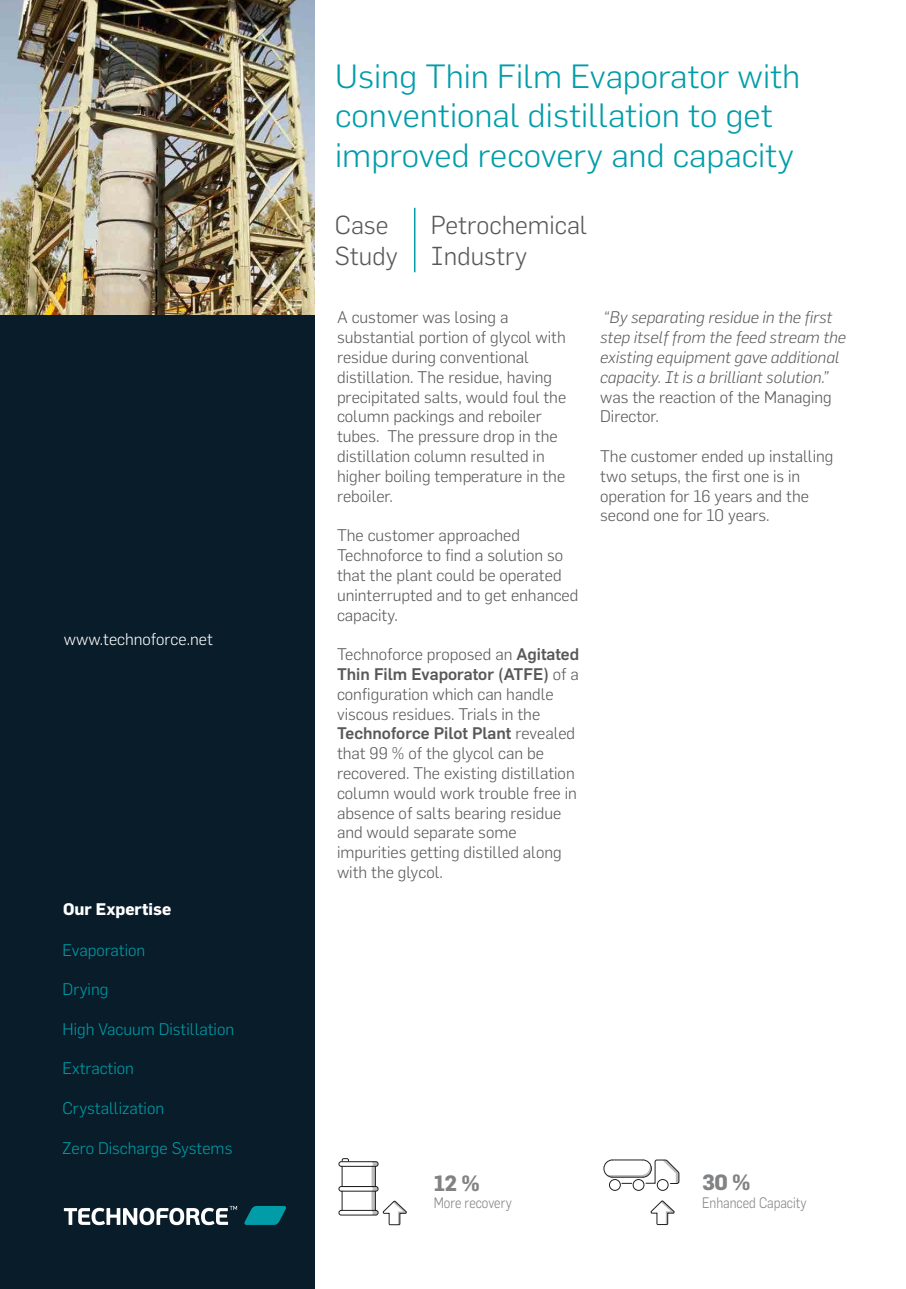
<style>
.page{position:relative;width:906px;height:1289px;background:#fff}
.page>*{position:absolute;margin:0;border:0;box-sizing:border-box;transform-origin:0 0}
.t1{font:300 33px/39.6px "Flama";color:#009da8;scale:1.04 1}
.t2{font:300 25.5px/30.6px "Flama";color:#57585a}
.t3{font:700 21.6px "Flama";color:#808284}
.t4{font:300 16.5px/19.8px "Flama";color:#57585a}
.t5{font:italic 300 16.5px/19.8px "Flama";color:#57585a}
.t6{font:300 16.5px "Flama";color:#009da8}
.t7{font:300 16.5px "Flama";color:#fff}
.t8{font:700 16.5px "Flama";color:#fff}
.t9{font:300 14.85px "Flama";color:#808284;scale:.87 1}
.s1{font-weight:500}
</style>
<div class="page">
<div style="left:0;top:0;width:315px;height:1288px;background:#081c29"></div>
<hr style="left:414px;top:208px;width:1px;height:64px;background:#009da8">
<img style="left:0;top:0;width:315px;height:315px">
<svg style="left:64px;top:1205px;width:173px;height:20px"></svg>
<svg style="left:244px;top:1206px;width:42px;height:18px"></svg>
<svg style="left:338px;top:1158px;width:69px;height:67px"></svg>
<svg style="left:650px;top:1200px;width:25px;height:25px"></svg>
<div style="left:657px;top:1179px;width:11px;height:11px;border:1px solid #231f20;border-radius:50%"></div>
<div style="left:633px;top:1179px;width:11px;height:11px;border:1px solid #231f20;border-radius:50%"></div>
<div style="left:609px;top:1179px;width:12px;height:11px;border:1px solid #231f20;border-radius:50%"></div>
<svg style="left:607px;top:1159px;width:73px;height:25px"></svg>
<div style="left:604px;top:1159px;width:48px;height:18px;border:1px solid #231f20;border-radius:9px"></div>
<p class="t7" style="left:64px;top:629px;width:151px">www.technoforce.net</p>
<p class="t8" style="left:63px;top:898px;width:110px">Our Expertise</p>
<p class="t6" style="left:63px;top:940px;width:84px">Evaporation</p>
<p class="t6" style="left:63px;top:979px;width:47px">Drying</p>
<p class="t6" style="left:63px;top:1019px;width:173px">High Vacuum Distillation</p>
<p class="t6" style="left:63px;top:1058px;width:73px">Extraction</p>
<p class="t6" style="left:63px;top:1098px;width:103px">Crystallization</p>
<p class="t6" style="left:63px;top:1138px;width:171px">Zero Discharge Systems</p>
<h1 class="t1" style="left:335px;top:56px;width:449px">Using Thin Film Evaporator with conventional distillation to get improved recovery and capacity</h1>
<h2 class="t2" style="left:335px;top:210px;width:64px">Case<br>Study</h2>
<h2 class="t2" style="left:431px;top:209px;width:158px">Petrochemical<br>Industry</h2>
<p class="t4" style="left:337px;top:307px;width:231px">A customer was losing a substantial portion of glycol with residue during conventional distillation. The residue, having precipitated salts, would foul the column packings and reboiler tubes. The pressure drop in the distillation column resulted in higher boiling temperature in the reboiler.</p>
<p class="t4" style="left:337px;top:525px;width:243px">The customer approached<br>Technoforce to find a solution so that the plant could be operated uninterrupted and to get enhanced capacity.</p>
<p class="t4" style="left:337px;top:644px;width:244px">Technoforce proposed an <span class="s1">Agitated<br>Thin Film Evaporator (ATFE)</span> of a configuration which can handle viscous residues. Trials in the<br><span class="s1">Technoforce Pilot Plant</span> revealed that 99 % of the glycol can be recovered. The existing distillation column would work trouble free in absence of salts bearing residue and would separate some impurities getting distilled along with the glycol.</p>
<p class="t5" style="left:600px;top:307px;width:247px">“By separating residue in the first step itself from the feed stream the existing equipment gave additional capacity. It is a brilliant solution.”</p>
<p class="t4" style="left:600px;top:386px;width:233px">was the reaction of the Managing<br>Director.</p>
<p class="t4" style="left:600px;top:446px;width:235px">The customer ended up installing two setups, the first one is in operation for 16 years and the second one for 10 years.</p>
<h3 class="t3" style="left:434px;top:1169px;width:48px">12 %</h3>
<p class="t9" style="left:434px;top:1194px;width:91px">More recovery</p>
<h3 class="t3" style="left:702px;top:1168px;width:50px">30 %</h3>
<p class="t9" style="left:702px;top:1193px;width:122px">Enhanced Capacity</p>
</div>
